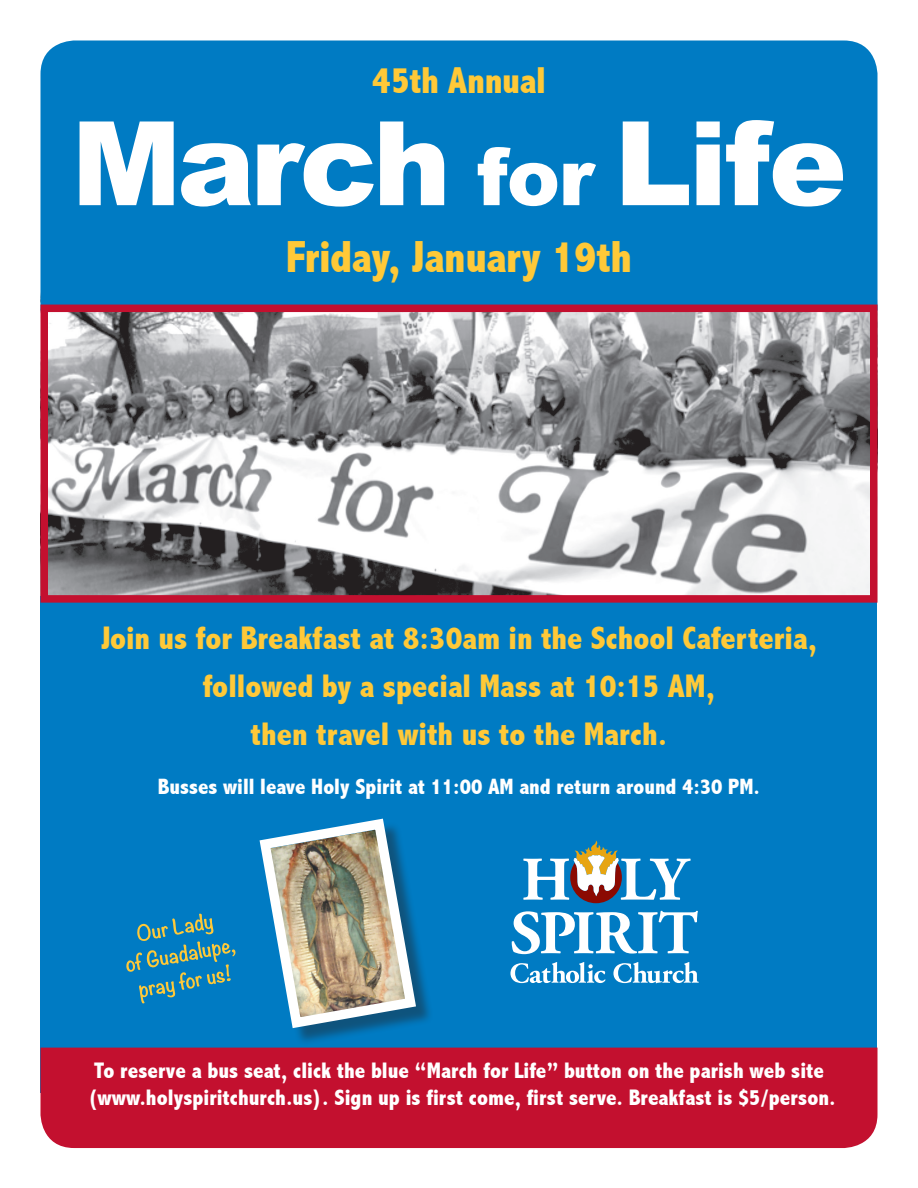
<style>
.page{position:relative;width:918px;height:1188px;background:#fff}
.page>*{position:absolute;margin:0;border:0;box-sizing:border-box;transform-origin:0 0}
.t1{font:900 116.85px "Arial";letter-spacing:-.03em;color:#fff}
.t2{font:800 condensed 45px "Abadi";letter-spacing:-.01em;color:#ffc938}
.t3{font:800 condensed 37.5px "Abadi";letter-spacing:-.01em;color:#ffc938}
.t4{font:800 condensed 32.7px "Abadi";color:#ffc938}
.t5{font:800 condensed 22.5px "Abadi";color:#fff}
.t6{font:800 condensed 22.2px "Abadi";color:#fff}
.s1{font-size:79.8px}
</style>
<div class="page">
<img style="left:49px;top:314px;width:820px;height:280px">
<div style="left:40px;top:596px;width:838px;height:497px;background:#007bc3"></div>
<div style="left:40px;top:1048px;width:838px;height:100px;background:#c3102f"></div>
<div style="left:40px;top:40px;width:838px;height:265px;background:#007bc3"></div>
<div style="left:262px;top:822px;width:172px;height:224px;background:#231f20;opacity:.43"></div>
<img style="left:259px;top:818px;width:163px;height:216px">
<svg style="left:126px;top:914px;width:109px;height:89px"></svg>
<div style="left:40px;top:305px;width:838px;height:298px;border:8px solid #c3102f"></div>
<svg style="left:512px;top:911px;width:186px;height:43px"></svg>
<svg style="left:510px;top:962px;width:96px;height:21px"></svg>
<svg style="left:613px;top:962px;width:86px;height:21px"></svg>
<svg style="left:523px;top:840px;width:168px;height:63px"></svg>
<p class="t3" style="left:372px;top:59px;width:176px">45th Annual</p>
<p class="t1" style="left:71px;top:79px;width:777px">March <span class="s1">for</span> Life</p>
<p class="t2" style="left:286px;top:231px;width:348px">Friday, January 19th</p>
<p class="t4" style="left:101px;top:619px;width:718px">Join us for Breakfast at 8:30am in the School Caferteria,</p>
<p class="t4" style="left:203px;top:667px;width:514px">followed by a special Mass at 10:15 AM,</p>
<p class="t4" style="left:251px;top:715px;width:418px">then travel with us to the March.</p>
<p class="t6" style="left:158px;top:773px;width:604px">Busses will leave Holy Spirit at 11:00 AM and return around 4:30 PM.</p>
<p class="t5" style="left:94px;top:1058px;width:732px">To reserve a bus seat, click the blue “March for Life” button on the parish web site</p>
<p class="t5" style="left:88px;top:1085px;width:749px">(www.holyspiritchurch.us). Sign up is first come, first serve. Breakfast is $5/person.</p>
</div>
